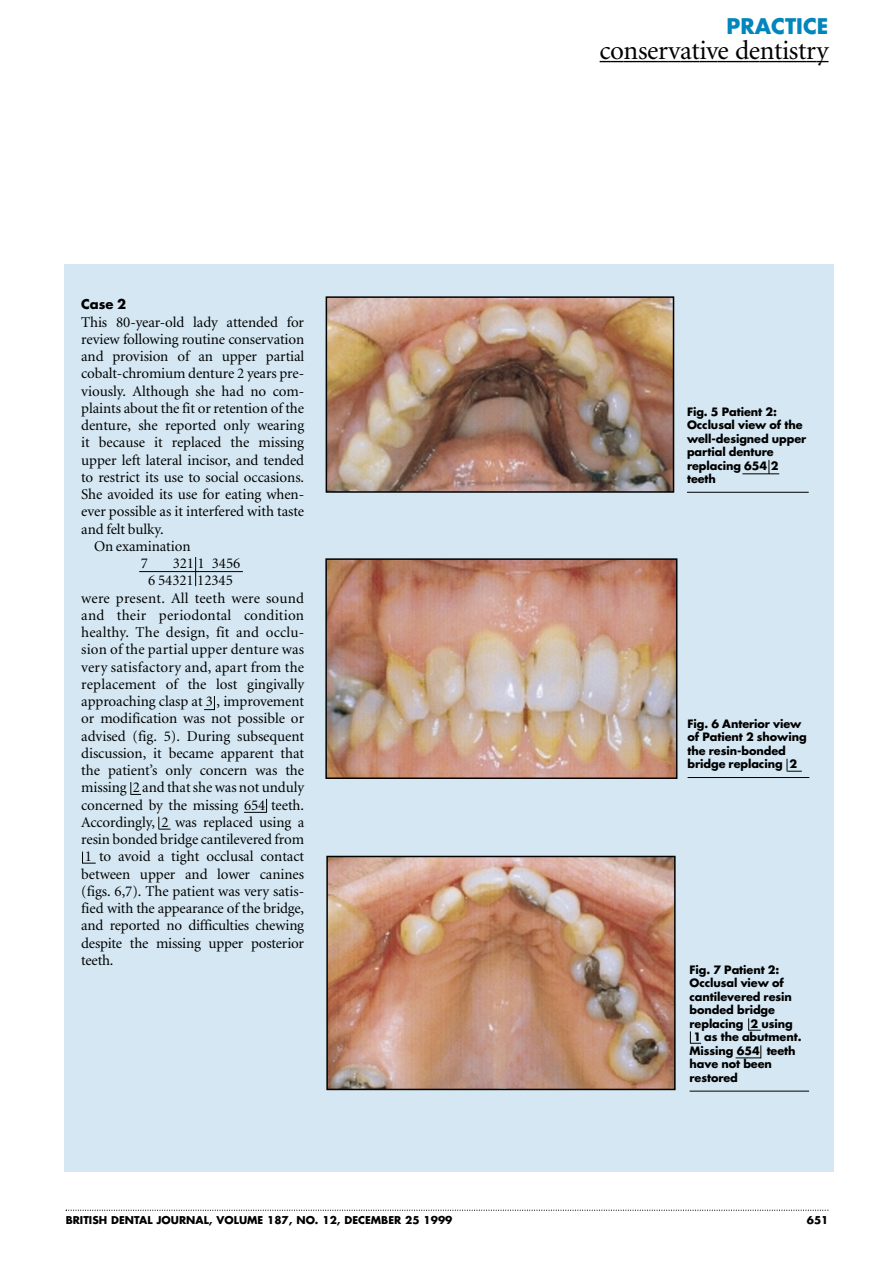
<style>
.page{position:relative;width:893px;height:1263px;background:#fff}
.page>*{position:absolute;margin:0;border:0;box-sizing:border-box;transform-origin:0 0}
.t1{font:27px "Minion";letter-spacing:-.015em;color:#000}
.t2{font:700 21px "Futura";color:#0086bd}
.t3{font:15px "Minion";letter-spacing:-.005em;color:#000}
.t4{font:15px "Minion";letter-spacing:.015em;color:#000}
.t5{font:700 13.2px "Futura";color:#000}
.t6{font:700 11.25px/13.5px "Futura";letter-spacing:-.005em;color:#000}
.t7{font:700 10.5px "Futura";color:#000}
</style>
<div class="page">
<svg style="left:66px;top:1210px;width:762px;height:1px"></svg>
<svg style="left:599px;top:61px;width:24px;height:1px"></svg>
<hr style="left:623px;top:61px;width:35px;height:1px;background:#000">
<svg style="left:658px;top:61px;width:59px;height:1px"></svg>
<hr style="left:717px;top:61px;width:31px;height:1px;background:#000">
<svg style="left:748px;top:61px;width:80px;height:1px"></svg>
<div style="left:64px;top:264px;width:769px;height:907px;background:#d4e7f2"></div>
<img style="left:328px;top:299px;width:343px;height:191px">
<div style="left:325px;top:296px;width:349px;height:197px;border:2px solid #000"></div>
<hr style="left:687px;top:492px;width:121px;height:1px;background:#000">
<img style="left:328px;top:561px;width:346px;height:215px">
<div style="left:325px;top:558px;width:352px;height:221px;border:2px solid #000"></div>
<hr style="left:687px;top:777px;width:122px;height:1px;background:#000">
<img style="left:329px;top:859px;width:343px;height:228px">
<div style="left:326px;top:856px;width:349px;height:234px;border:2px solid #000"></div>
<hr style="left:689px;top:1091px;width:120px;height:1px;background:#000">
<hr style="left:139px;top:571px;width:104px;height:1px;background:#000">
<svg style="left:195px;top:557px;width:1px;height:29px"></svg>
<svg style="left:204px;top:696px;width:11px;height:14px"></svg>
<svg style="left:130px;top:782px;width:11px;height:13px"></svg>
<svg style="left:244px;top:799px;width:23px;height:14px"></svg>
<svg style="left:158px;top:817px;width:12px;height:13px"></svg>
<svg style="left:82px;top:852px;width:14px;height:12px"></svg>
<hr style="left:742px;top:474px;width:37px;height:1px;background:#000">
<svg style="left:768px;top:460px;width:1px;height:14px"></svg>
<svg style="left:786px;top:759px;width:15px;height:13px"></svg>
<svg style="left:748px;top:1018px;width:12px;height:13px"></svg>
<svg style="left:690px;top:1031px;width:11px;height:13px"></svg>
<svg style="left:735px;top:1045px;width:26px;height:14px"></svg>
<p class="t5" style="left:81px;top:298px;width:46px">Case 2</p>
<p class="t3" style="left:81px;top:316px;width:224px">This 80-year-old lady attended for</p>
<p class="t3" style="left:81px;top:333px;width:224px">review following routine conservation</p>
<p class="t3" style="left:81px;top:350px;width:224px">and provision of an upper partial</p>
<p class="t3" style="left:81px;top:368px;width:224px">cobalt-chromium denture 2 years pre-</p>
<p class="t3" style="left:81px;top:385px;width:224px">viously. Although she had no com-</p>
<p class="t3" style="left:81px;top:402px;width:224px">plaints about the fit or retention of the</p>
<p class="t3" style="left:81px;top:419px;width:224px">denture, she reported only wearing</p>
<p class="t3" style="left:81px;top:437px;width:224px">it because it replaced the missing</p>
<p class="t3" style="left:81px;top:454px;width:224px">upper left lateral incisor, and tended</p>
<p class="t3" style="left:81px;top:471px;width:224px">to restrict its use to social occasions.</p>
<p class="t3" style="left:81px;top:488px;width:224px">She avoided its use for eating when-</p>
<p class="t3" style="left:81px;top:506px;width:224px">ever possible as it interfered with taste</p>
<p class="t3" style="left:81px;top:523px;width:84px">and felt bulky.</p>
<p class="t3" style="left:94px;top:540px;width:98px">On examination</p>
<p class="t3" style="left:141px;top:557px;width:9px">7</p>
<p class="t3" style="left:173px;top:557px;width:69px">321 1 3456</p>
<p class="t3" style="left:148px;top:575px;width:86px">6 54321 12345</p>
<p class="t4" style="left:81px;top:592px;width:224px">were present. All teeth were sound</p>
<p class="t4" style="left:81px;top:609px;width:224px">and their periodontal condition</p>
<p class="t4" style="left:81px;top:626px;width:224px">healthy. The design, fit and occlu-</p>
<p class="t4" style="left:81px;top:644px;width:224px">sion of the partial upper denture was</p>
<p class="t4" style="left:81px;top:661px;width:224px">very satisfactory and, apart from the</p>
<p class="t3" style="left:81px;top:678px;width:224px">replacement of the lost gingivally</p>
<p class="t3" style="left:81px;top:695px;width:224px">approaching clasp at 3 , improvement</p>
<p class="t3" style="left:81px;top:713px;width:224px">or modification was not possible or</p>
<p class="t3" style="left:81px;top:730px;width:224px">advised (fig. 5). During subsequent</p>
<p class="t3" style="left:81px;top:747px;width:224px">discussion, it became apparent that</p>
<p class="t3" style="left:81px;top:764px;width:224px">the patient’s only concern was the</p>
<p class="t3" style="left:81px;top:782px;width:224px">missing 2 and that she was not unduly</p>
<p class="t3" style="left:81px;top:799px;width:224px">concerned by the missing 654 teeth.</p>
<p class="t3" style="left:81px;top:816px;width:224px">Accordingly, 2 was replaced using a</p>
<p class="t3" style="left:81px;top:833px;width:224px">resin bonded bridge cantilevered from</p>
<p class="t3" style="left:85px;top:851px;width:221px">1 to avoid a tight occlusal contact</p>
<p class="t3" style="left:81px;top:868px;width:224px">between upper and lower canines</p>
<p class="t3" style="left:81px;top:885px;width:224px">(figs. 6,7). The patient was very satis-</p>
<p class="t3" style="left:81px;top:902px;width:224px">fied with the appearance of the bridge,</p>
<p class="t3" style="left:81px;top:920px;width:224px">and reported no difficulties chewing</p>
<p class="t3" style="left:81px;top:937px;width:224px">despite the missing upper posterior</p>
<p class="t3" style="left:81px;top:954px;width:34px">teeth.</p>
<h2 class="t2" style="left:726px;top:17px;width:103px">PRACTICE</h2>
<h1 class="t1" style="left:599px;top:40px;width:230px">conservative dentistry</h1>
<p class="t6" style="left:687px;top:406px;width:121px">Fig. 5 Patient 2:<br>Occlusal view of the well-designed upper partial denture replacing 654 2 teeth</p>
<p class="t6" style="left:687px;top:718px;width:121px">Fig. 6 Anterior view of Patient 2 showing the resin-bonded bridge replacing 2</p>
<p class="t6" style="left:689px;top:964px;width:91px">Fig. 7 Patient 2:</p>
<p class="t6" style="left:689px;top:977px;width:96px">Occlusal view of</p>
<p class="t6" style="left:689px;top:991px;width:104px">cantilevered resin</p>
<p class="t6" style="left:689px;top:1004px;width:87px">bonded bridge</p>
<p class="t6" style="left:689px;top:1018px;width:105px">replacing 2 using</p>
<p class="t6" style="left:693px;top:1031px;width:110px">1 as the abutment.</p>
<p class="t6" style="left:689px;top:1045px;width:107px">Missing 654 teeth</p>
<p class="t6" style="left:689px;top:1058px;width:84px">have not been</p>
<p class="t6" style="left:689px;top:1072px;width:50px">restored</p>
<p class="t7" style="left:66px;top:1215px;width:388px">BRITISH DENTAL JOURNAL, VOLUME 187, NO. 12, DECEMBER 25 1999</p>
<p class="t7" style="left:806px;top:1215px;width:23px">651</p>
</div>
